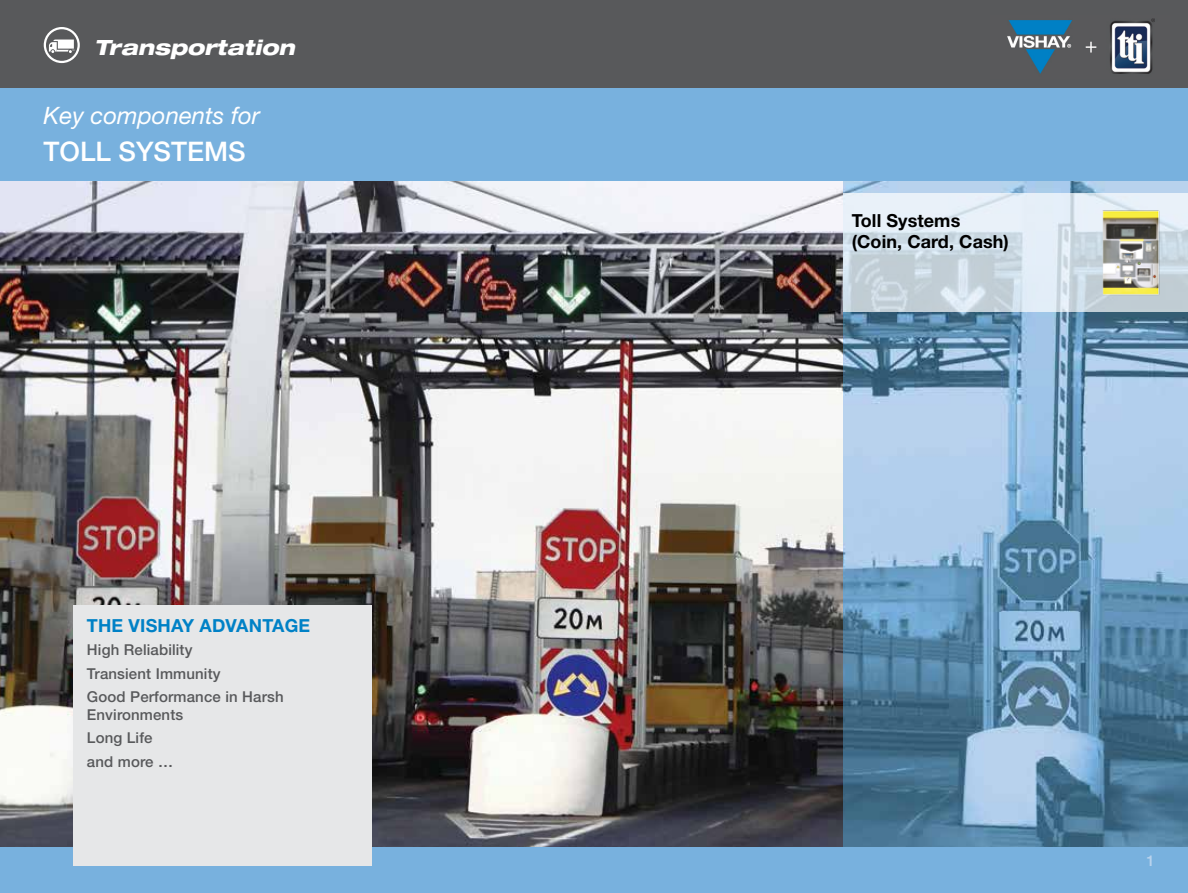
<style>
.page{position:relative;width:1188px;height:893px;background:#fff}
.page>*{position:absolute;margin:0;border:0;box-sizing:border-box;transform-origin:0 0}
.t1{font:500 27px "Helvetica Neue LT Std";color:#fff}
.t2{font:italic 24px "Helvetica Neue LT Std";color:#fff}
.t3{font:italic 800 expanded 21px "Helvetica Neue LT Std";color:#fff}
.t4{font:700 18px/21.6px "Helvetica Neue LT Std";letter-spacing:.005em;color:#000}
.t5{font:700 18px "Helvetica Neue LT Std";letter-spacing:.01em;color:#0081c6}
.t6{font:500 15px/23.4px "Helvetica Neue LT Std";letter-spacing:.01em;color:#58595b}
.t7{font:500 15px "Helvetica Neue LT Std";color:#b9d3ed}
</style>
<div class="page">
<div style="left:0;top:88px;width:1188px;height:805px;background:#78b1de"></div>
<div style="left:1px;top:0;width:1187px;height:88px;background:#58595b"></div>
<div style="left:44px;top:27px;width:36px;height:36px;border:2px solid #fff;border-radius:50%"></div>
<svg style="left:49px;top:40px;width:26px;height:13px"></svg>
<svg style="left:0;top:0;width:1px;height:88px"></svg>
<img style="left:843px;top:181px;width:345px;height:666px">
<svg style="left:843px;top:193px;width:345px;height:119px"></svg>
<img style="left:1075px;top:193px;width:108px;height:119px">
<img style="left:0;top:181px;width:843px;height:666px">
<div style="left:73px;top:605px;width:299px;height:261px;background:#e6e7e8"></div>
<img style="left:991px;top:15px;width:178px;height:64px">
<h3 class="t3" style="left:94px;top:34px;width:202px">Transportation</h3>
<h2 class="t2" style="left:44px;top:101px;width:218px">Key components for</h2>
<h1 class="t1" style="left:44px;top:136px;width:204px">TOLL SYSTEMS</h1>
<p class="t5" style="left:87px;top:614px;width:225px">THE VISHAY ADVANTAGE</p>
<p class="t6" style="left:87px;top:638px;width:198px">High Reliability<br>Transient Immunity<br>Good Performance in Harsh</p>
<p class="t6" style="left:87px;top:703px;width:98px">Environments<br>Long Life<br>and more …</p>
<p class="t4" style="left:852px;top:209px;width:159px">Toll Systems (Coin, Card, Cash)</p>
<p class="t7" style="left:1147px;top:852px;width:10px">1</p>
</div>
